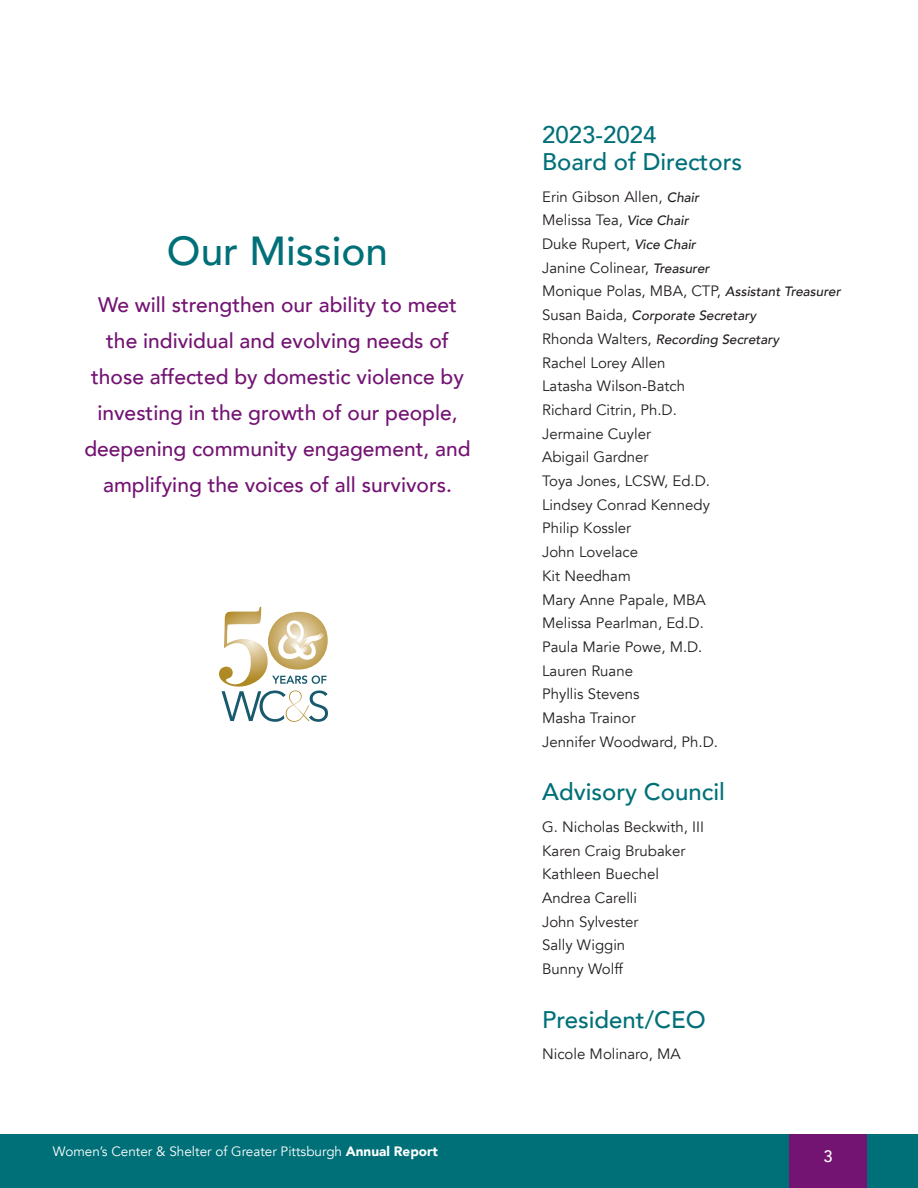
<style>
.page{position:relative;width:918px;height:1188px;background:#fff}
.page>*{position:absolute;margin:0;border:0;box-sizing:border-box;transform-origin:0 0}
.Main_text{font:500 40.5px "Avenir";color:#007078}
.Main_text-2{font:500 24px/27px "Avenir";color:#007078}
.Main_text-3{font:500 21px/36px "Avenir";color:#731372;text-align:center}
.t1{font:500 16.5px "Avenir";color:#fff}
.t2{font:15px "Avenir";color:#231f20}
.t3{font:italic 500 13.5px "Avenir";color:#231f20}
.t4{font:13.5px "Avenir";color:#fff}
.s1{font-weight:500;font-style:italic;font-size:13.5px}
.s2{font-weight:400;font-style:normal;font-size:15px}
.s3{font-weight:900}
</style>
<div class="page">
<div style="left:0;top:1134px;width:918px;height:54px;background:#007078"></div>
<div style="left:789px;top:1134px;width:78px;height:54px;background:#731372"></div>
<svg style="left:219px;top:607px;width:109px;height:115px"></svg>
<p class="Main_text" style="left:167px;top:216px;width:223px">Our Mission</p>
<p class="Main_text-3" style="left:84px;top:285px;width:388px">We will strengthen our ability to meet the individual and evolving needs of those affected by domestic violence by investing in the growth of our people, deepening community engagement, and amplifying the voices of all survivors.</p>
<p class="Main_text-2" style="left:542px;top:120px;width:202px">2023-2024<br>Board of Directors</p>
<p class="t2" style="left:542px;top:188px;width:158px">Erin Gibson Allen, <span class="s1">Chair</span></p>
<p class="t2" style="left:542px;top:211px;width:148px">Melissa Tea, <span class="s1">Vice Chair</span></p>
<p class="t2" style="left:542px;top:235px;width:155px">Duke Rupert, <span class="s1">Vice Chair</span></p>
<p class="t2" style="left:542px;top:259px;width:169px">Janine Colinear, <span class="s1">Treasurer</span></p>
<p class="t2" style="left:542px;top:282px;width:300px">Monique Polas, MBA, CTP, <span class="s1">Assistant Treasurer</span></p>
<p class="t3" style="left:542px;top:307px;width:216px"><span class="s2">Susan Baida,</span> Corporate Secretary</p>
<p class="t3" style="left:542px;top:331px;width:239px"><span class="s2">Rhonda Walters,</span> Recording Secretary</p>
<p class="t2" style="left:542px;top:353px;width:125px">Rachel Lorey Allen</p>
<p class="t2" style="left:542px;top:377px;width:144px">Latasha Wilson-Batch</p>
<p class="t2" style="left:542px;top:401px;width:136px">Richard Citrin, Ph.D.</p>
<p class="t2" style="left:542px;top:425px;width:110px">Jermaine Cuyler</p>
<p class="t2" style="left:542px;top:448px;width:108px">Abigail Gardner</p>
<p class="t2" style="left:542px;top:472px;width:169px">Toya Jones, LCSW, Ed.D.</p>
<p class="t2" style="left:542px;top:496px;width:169px">Lindsey Conrad Kennedy</p>
<p class="t2" style="left:542px;top:519px;width:91px">Philip Kossler</p>
<p class="t2" style="left:542px;top:543px;width:97px">John Lovelace</p>
<p class="t2" style="left:542px;top:567px;width:90px">Kit Needham</p>
<p class="t2" style="left:542px;top:590px;width:165px">Mary Anne Papale, MBA</p>
<p class="t2" style="left:542px;top:614px;width:163px">Melissa Pearlman, Ed.D.</p>
<p class="t2" style="left:542px;top:638px;width:162px">Paula Marie Powe, M.D.</p>
<p class="t2" style="left:542px;top:662px;width:92px">Lauren Ruane</p>
<p class="t2" style="left:542px;top:685px;width:99px">Phyllis Stevens</p>
<p class="t2" style="left:542px;top:709px;width:95px">Masha Trainor</p>
<p class="t2" style="left:542px;top:733px;width:177px">Jennifer Woodward, Ph.D.</p>
<p class="Main_text-2" style="left:542px;top:777px;width:184px">Advisory Council</p>
<p class="t2" style="left:542px;top:818px;width:163px">G. Nicholas Beckwith, III</p>
<p class="t2" style="left:542px;top:842px;width:145px">Karen Craig Brubaker</p>
<p class="t2" style="left:542px;top:865px;width:118px">Kathleen Buechel</p>
<p class="t2" style="left:542px;top:889px;width:96px">Andrea Carelli</p>
<p class="t2" style="left:542px;top:913px;width:98px">John Sylvester</p>
<p class="t2" style="left:542px;top:936px;width:85px">Sally Wiggin</p>
<p class="t2" style="left:542px;top:960px;width:82px">Bunny Wolff</p>
<p class="Main_text-2" style="left:542px;top:1004px;width:165px">President/CEO</p>
<p class="t2" style="left:542px;top:1045px;width:140px">Nicole Molinaro, MA</p>
<p class="t4" style="left:53px;top:1143px;width:387px">Women’s Center &amp; Shelter of Greater Pittsburgh <span class="s3">Annual Report</span></p>
<p class="t1" style="left:823px;top:1142px;width:11px">3</p>
</div>
